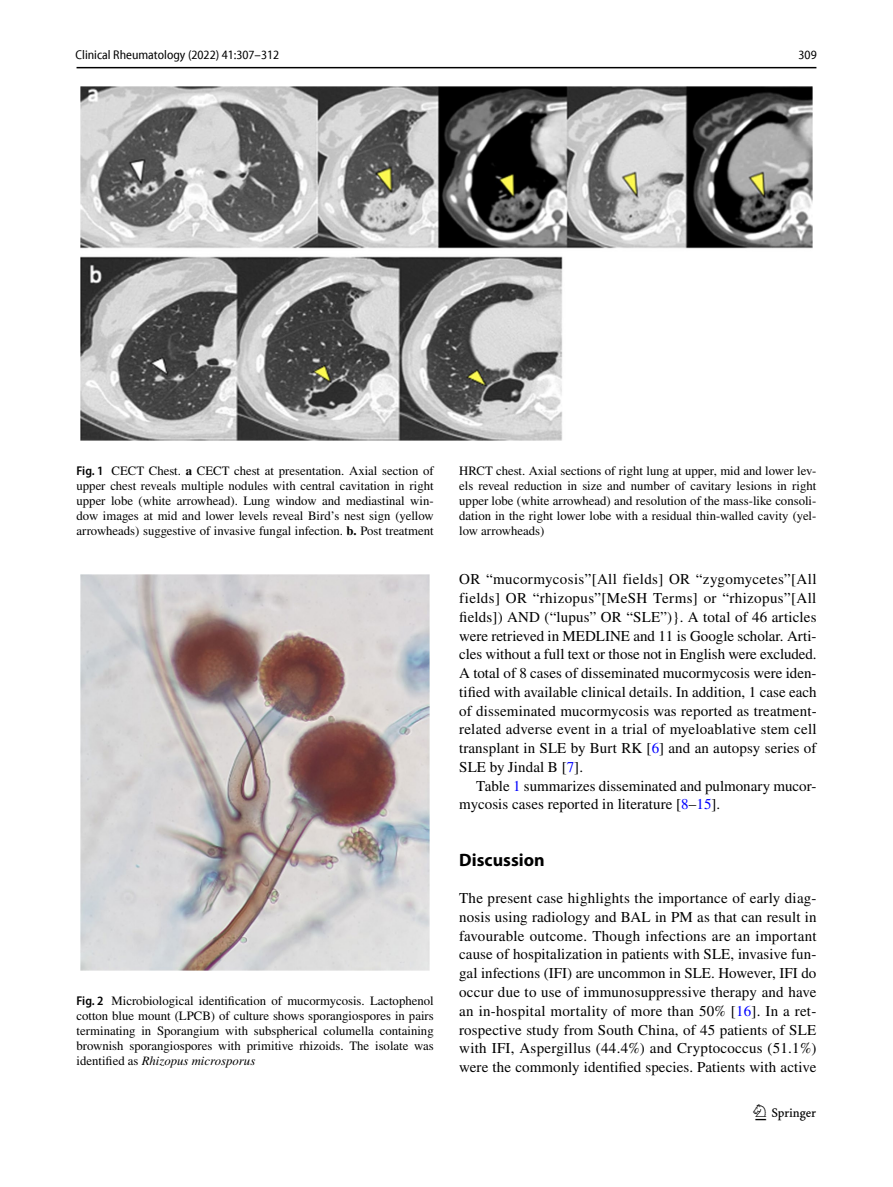
<style>
.page{position:relative;width:893px;height:1187px;background:#fff}
.page>*{position:absolute;margin:0;border:0;box-sizing:border-box;transform-origin:0 0}
.t1{font:22.5px "Springnew Regular 3";color:#000}
.t2{font:700 18px "Myriad Pro";color:#000}
.t3{font:15px/18.8px "STIX";letter-spacing:.005em;color:#000;text-align:justify}
.t4{font:12.75px/15px "STIX";color:#000;text-align:justify}
.t5{font:semi-condensed 12.75px "Myriad Pro Unic";color:#000}
.s1{font-family:"Myriad Pro";font-weight:600;font-stretch:semi-condensed}
.s2{font-weight:700}
.s3{font-style:italic}
.s4{color:#00f}
</style>
<div class="page">
<hr style="left:77px;top:67px;width:739px;height:1px;background:#000">
<img style="left:81px;top:87px;width:731px;height:353px">
<img style="left:81px;top:574px;width:348px;height:396px">
<p class="t5" style="left:76px;top:50px;width:205px">Clinical Rheumatology (2022) 41:307–312</p>
<p class="t5" style="left:799px;top:50px;width:20px">309</p>
<p class="t4" style="left:77px;top:464px;width:359px"><span class="s1">Fig. 1</span> CECT Chest. <span class="s2">a</span> CECT chest at presentation. Axial section of upper chest reveals multiple nodules with central cavitation in right upper lobe (white arrowhead). Lung window and mediastinal win&shy;dow images at mid and lower levels reveal Bird’s nest sign (yellow arrowheads) suggestive of invasive fungal infection. <span class="s2">b.</span> Post treatment</p>
<p class="t4" style="left:459px;top:464px;width:359px">HRCT chest. Axial sections of right lung at upper, mid and lower lev&shy;els reveal reduction in size and number of cavitary lesions in right upper lobe (white arrowhead) and resolution of the mass-like consoli&shy;dation in the right lower lobe with a residual thin-walled cavity (yel&shy;low arrowheads)</p>
<p class="t4" style="left:77px;top:994px;width:359px"><span class="s1">Fig. 2</span> Microbiological identification of mucormycosis. Lactophenol cotton blue mount (LPCB) of culture shows sporangiospores in pairs terminating in Sporangium with subspherical columella containing brownish sporangiospores with primitive rhizoids. The isolate was identified as <span class="s3">Rhizopus microsporus</span></p>
<p class="t3" style="left:459px;top:571px;width:359px">OR “mucormycosis”[All fields] OR “zygomycetes”[All fields] OR “rhizopus”[MeSH Terms] or “rhizopus”[All fields]) AND (“lupus” OR “SLE”)}. A total of 46 articles were retrieved in MEDLINE and 11 is Google scholar. Arti&shy;cles without a full text or those not in English were excluded.<br>A total of 8 cases of disseminated mucormycosis were iden&shy;tified with available clinical details. In addition, 1 case each of disseminated mucormycosis was reported as treatment&shy;related adverse event in a trial of myeloablative stem cell transplant in SLE by Burt RK [<span class="s4">6</span>] and an autopsy series of SLE by Jindal B [<span class="s4">7</span>].</p>
<p class="t3" style="left:459px;top:777px;width:359px;text-indent:17px">Table <span class="s4">1</span> summarizes disseminated and pulmonary mucor&shy;mycosis cases reported in literature [<span class="s4">8</span>–<span class="s4">15</span>].</p>
<p class="t2" style="left:459px;top:847px;width:87px">Discussion</p>
<p class="t3" style="left:459px;top:889px;width:359px">The present case highlights the importance of early diag&shy;nosis using radiology and BAL in PM as that can result in favourable outcome. Though infections are an important cause of hospitalization in patients with SLE, invasive fun&shy;gal infections (IFI) are uncommon in SLE. However, IFI do occur due to use of immunosuppressive therapy and have an in-hospital mortality of more than 50% [<span class="s4">16</span>]. In a ret&shy;rospective study from South China, of 45 patients of SLE with IFI, Aspergillus (44.4%) and Cryptococcus (51.1%) were the commonly identified species. Patients with active</p>
<h1 class="t1" style="left:755px;top:1104px;width:62px">1 3</h1>
</div>
